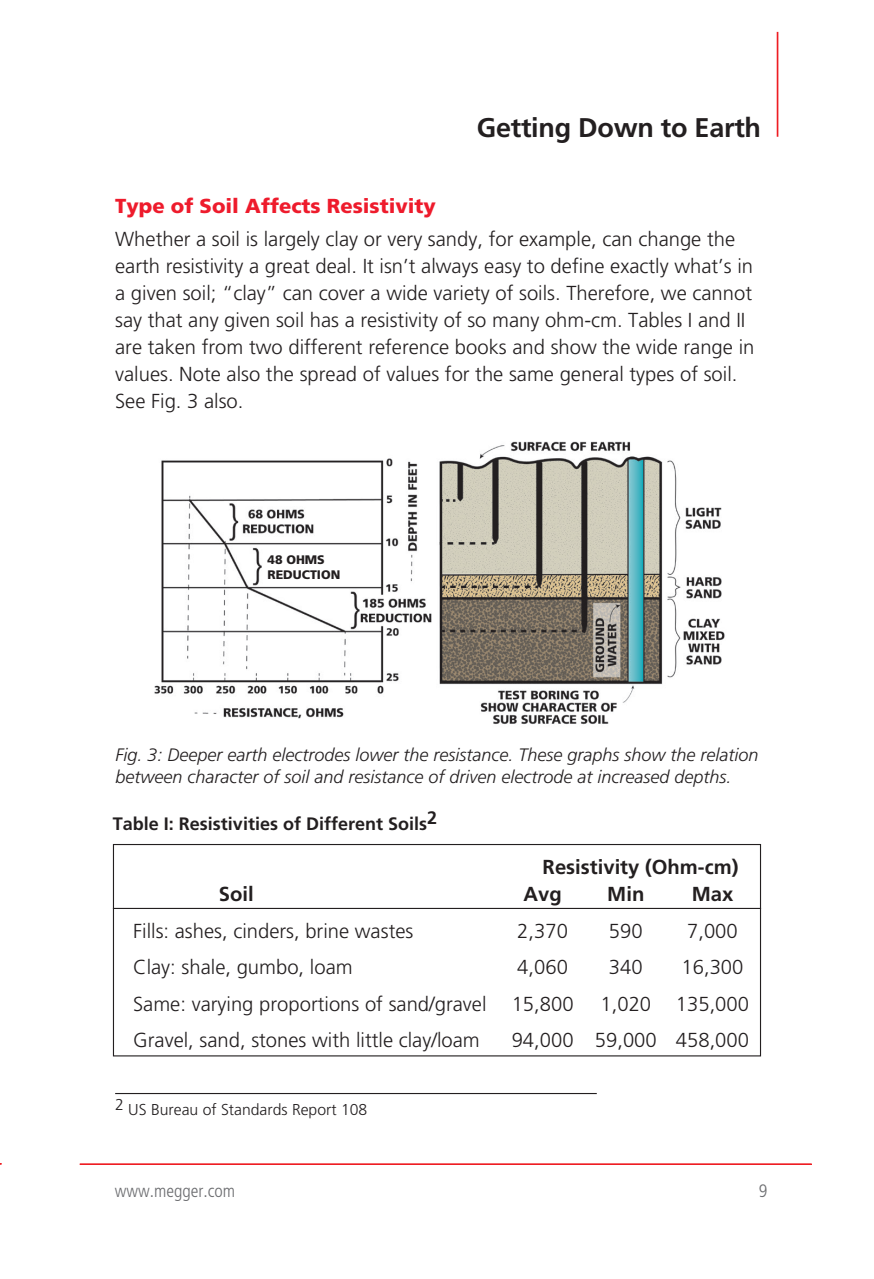
<style>
.page{position:relative;width:874px;height:1279px;background:#fff}
.page>*{position:absolute;margin:0;border:0;box-sizing:border-box;transform-origin:0 0}
.t1{font:700 27px "Frutiger LT Std";letter-spacing:-.01em;color:#231f20}
.t2{font:300 20.25px/27px "Frutiger LT Std";color:#231f20}
.t3{font:700 20.25px "Frutiger LT Std";color:#231f20}
.t4{font:900 20.25px "Frutiger LT Std";color:#ee1b2c}
.t5{font:italic 300 18px/22.5px "Frutiger LT Std";color:#231f20}
.t6{font:700 18px "Frutiger LT Std";color:#231f20}
.t7{font:300 condensed 18px "Frutiger LT Std";color:#6c6d70}
.t8{font:300 15.75px "Frutiger LT Std";color:#231f20}
.t9{font:900 12.38px/14.8px "Frutiger LT Pro";color:#231f20}
</style>
<div class="page">
<hr style="left:115px;top:1093px;width:482px;height:1px;background:#231f20">
<img style="left:154px;top:441px;width:571px;height:284px">
<div style="left:113px;top:844px;width:648px;height:212px;border:1px solid #231f20"></div>
<hr style="left:113px;top:908px;width:648px;height:1px;background:#231f20">
<hr style="left:80px;top:1164px;width:732px;height:1px;background:#ee1d23">
<hr style="left:777px;top:32px;width:1px;height:105px;background:#ee1d23">
<h1 class="t1" style="left:477px;top:112px;width:286px">Getting Down to Earth</h1>
<p class="t4" style="left:115px;top:193px;width:322px">Type of Soil Affects Resistivity</p>
<p class="t2" style="left:115px;top:226px;width:641px">Whether a soil is largely clay or very sandy, for example, can change the earth resistivity a great deal. It isn’t always easy to define exactly what’s in a given soil; “clay” can cover a wide variety of soils. Therefore, we cannot say that any given soil has a resistivity of so many ohm-cm. Tables I and II are taken from two different reference books and show the wide range in values. Note also the spread of values for the same general types of soil.<br>See Fig. 3 also.</p>
<p class="t9" style="left:267px;top:552px;width:74px">48 OHMS<br>REDUCTION</p>
<p class="t5" style="left:115px;top:743px;width:645px">Fig. 3: Deeper earth electrodes lower the resistance. These graphs show the relation between character of soil and resistance of driven electrode at increased depths.</p>
<p class="t6" style="left:113px;top:813px;width:326px">Table I: Resistivities of Different Soils2</p>
<p class="t3" style="left:543px;top:855px;width:197px">Resistivity (Ohm-cm)</p>
<p class="t3" style="left:219px;top:882px;width:36px">Soil</p>
<p class="t3" style="left:523px;top:882px;width:40px">Avg</p>
<p class="t3" style="left:607px;top:882px;width:39px">Min</p>
<p class="t3" style="left:692px;top:882px;width:43px">Max</p>
<p class="t2" style="left:133px;top:917px;width:282px">Fills: ashes, cinders, brine wastes</p>
<p class="t2" style="left:517px;top:917px;width:52px">2,370</p>
<p class="t2" style="left:609px;top:917px;width:35px">590</p>
<p class="t2" style="left:687px;top:917px;width:52px">7,000</p>
<p class="t2" style="left:133px;top:954px;width:221px">Clay: shale, gumbo, loam</p>
<p class="t2" style="left:517px;top:954px;width:52px">4,060</p>
<p class="t2" style="left:609px;top:954px;width:35px">340</p>
<p class="t2" style="left:681px;top:954px;width:63px">16,300</p>
<p class="t2" style="left:133px;top:990px;width:442px">Same: varying proportions of sand/gravel 15,800</p>
<p class="t2" style="left:600px;top:990px;width:150px">1,020 135,000</p>
<p class="t2" style="left:133px;top:1027px;width:348px">Gravel, sand, stones with little clay/loam</p>
<p class="t2" style="left:512px;top:1027px;width:239px">94,000 59,000 458,000</p>
<p class="t8" style="left:115px;top:1101px;width:254px">2 US Bureau of Standards Report 108</p>
<p class="t7" style="left:115px;top:1180px;width:122px">www.megger.com</p>
<p class="t7" style="left:759px;top:1180px;width:10px">9</p>
</div>
